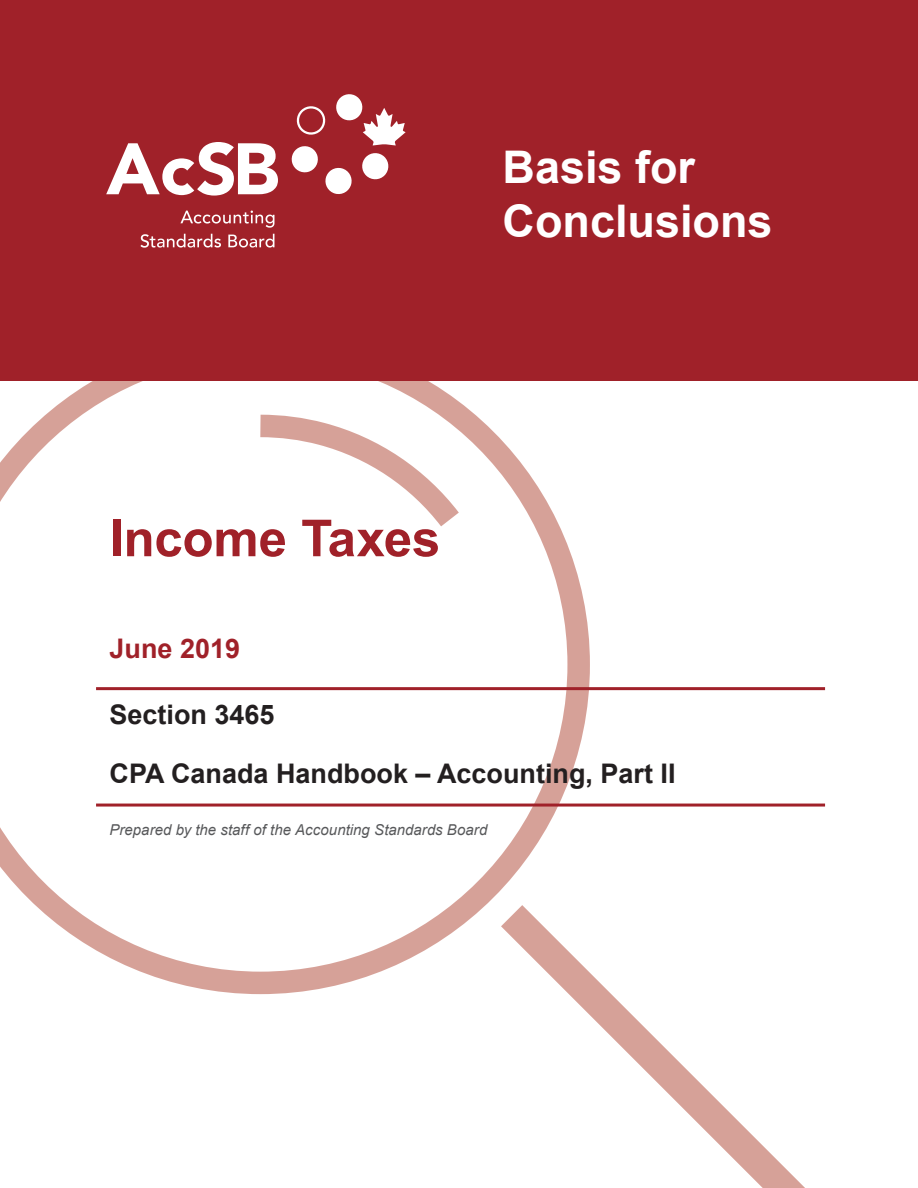
<style>
.page{position:relative;width:918px;height:1188px;background:#fff}
.page>*{position:absolute;margin:0;border:0;box-sizing:border-box;transform-origin:0 0}
.t1{font:700 51px "Arial";letter-spacing:-.005em;color:#a02129}
.t2{font:700 45px/54px "Arial";color:#fff}
.t3{font:700 27px "Arial";color:#231f20}
.t4{font:700 27px "Arial";color:#a02129}
.t5{font:italic 15px "Arial";color:#57585a}
</style>
<div class="page">
<svg style="left:569px;top:973px;width:236px;height:215px"></svg>
<svg style="left:0;top:381px;width:590px;height:613px"></svg>
<div style="left:0;top:0;width:918px;height:381px;background:#a02129"></div>
<hr style="left:96px;top:687px;width:729px;height:3px;background:#a02129">
<hr style="left:96px;top:804px;width:729px;height:3px;background:#a02129">
<svg style="left:106px;top:142px;width:172px;height:54px"></svg>
<svg style="left:291px;top:94px;width:115px;height:100px"></svg>
<svg style="left:180px;top:211px;width:94px;height:17px"></svg>
<svg style="left:140px;top:234px;width:81px;height:14px"></svg>
<svg style="left:228px;top:234px;width:46px;height:14px"></svg>
<h2 class="t2" style="left:503px;top:142px;width:272px">Basis for<br>Conclusions</h2>
<h1 class="t1" style="left:110px;top:504px;width:332px">Income Taxes</h1>
<h3 class="t4" style="left:110px;top:630px;width:132px">June 2019</h3>
<h3 class="t3" style="left:110px;top:696px;width:167px">Section 3465</h3>
<h3 class="t3" style="left:110px;top:756px;width:568px">CPA Canada Handbook – Accounting, Part II</h3>
<p class="t5" style="left:110px;top:820px;width:379px">Prepared by the staff of the Accounting Standards Board</p>
</div>
